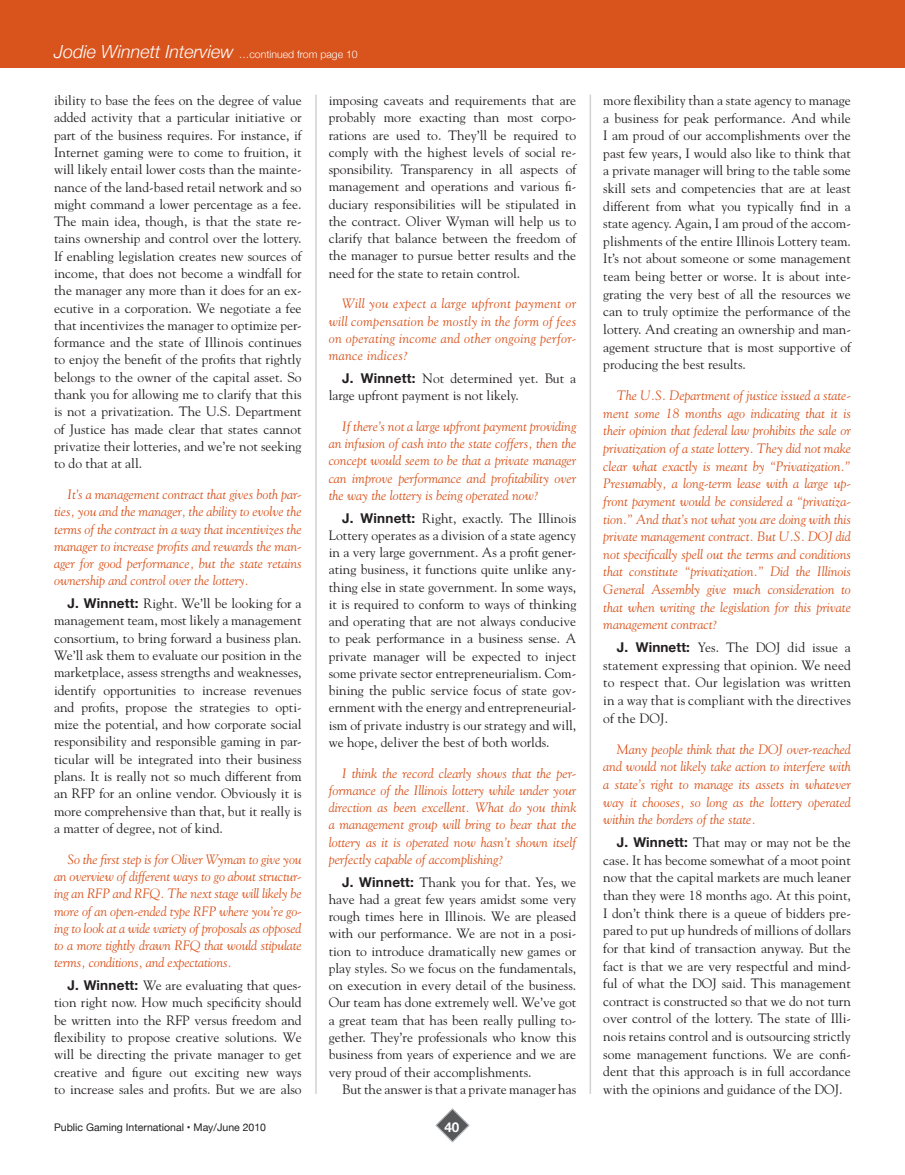
<style>
.page{position:relative;width:905px;height:1175px;background:#fff}
.page>*{position:absolute;margin:0;border:0;box-sizing:border-box;transform-origin:0 0}
.t1{font:italic 300 18px "Helvetica Neue";color:#fff}
.t2{font:13.5px/17.2px "Goudy";color:#231f20;text-align:justify}
.t3{font:italic 13.5px/17.2px "Goudy";color:#d9531c;text-align:justify}
.t4{font:700 13.5px "Helvetica Neue";color:#fff}
.t5{font:10.5px "Helvetica Neue";color:#231f20}
.s1{font-style:normal;font-size:10.5px}
.s2{font-family:"Helvetica Neue";font-weight:700}
</style>
<div class="page">
<svg style="left:435px;top:1108px;width:35px;height:34px"></svg>
<div style="left:0;top:0;width:904px;height:68px;background:#d9531c"></div>
<hr style="left:315px;top:94px;width:2px;height:1000px;background:#d1d2d4">
<hr style="left:589px;top:94px;width:2px;height:1000px;background:#d1d2d4">
<h1 class="t1" style="left:54px;top:37px;width:305px">Jodie Winnett Interview <span class="s1">…continued from page 10</span></h1>
<p class="t2" style="left:54px;top:91px;width:249px">ibility to base the fees on the degree of value added activity that a particular initiative or part of the business requires. For instance, if Internet gaming were to come to fruition, it will likely entail lower costs than the mainte&shy;nance of the land-based retail network and so might command a lower percentage as a fee.<br>The main idea, though, is that the state re&shy;tains ownership and control over the lottery.<br>If enabling legislation creates new sources of income, that does not become a windfall for the manager any more than it does for an ex&shy;ecutive in a corporation. We negotiate a fee that incentivizes the manager to optimize per&shy;formance and the state of Illinois continues to enjoy the benefit of the profits that rightly belongs to the owner of the capital asset. So thank you for allowing me to clarify that this is not a privatization. The U.S. Department of Justice has made clear that states cannot privatize their lotteries, and we’re not seeking to do that at all.</p>
<p class="t3" style="left:54px;top:485px;width:249px;text-indent:14px">It’s a management contract that gives both par&shy;ties, you and the manager, the ability to evolve the terms of the contract in a way that incentivizes the manager to increase profits and rewards the man&shy;ager for good performance, but the state retains ownership and control over the lottery.</p>
<p class="t2" style="left:54px;top:594px;width:249px;text-indent:14px"><span class="s2">J. Winnett:</span> Right. We’ll be looking for a management team, most likely a management consortium, to bring forward a business plan.<br>We’ll ask them to evaluate our position in the marketplace, assess strengths and weaknesses, identify opportunities to increase revenues and profits, propose the strategies to opti&shy;mize the potential, and how corporate social responsibility and responsible gaming in par&shy;ticular will be integrated into their business plans. It is really not so much different from an RFP for an online vendor. Obviously it is more comprehensive than that, but it really is a matter of degree, not of kind.</p>
<p class="t3" style="left:54px;top:850px;width:249px;text-indent:14px">So the first step is for Oliver Wyman to give you an overview of different ways to go about structur&shy;ing an RFP and RFQ. The next stage will likely be more of an open-ended type RFP where you’re go&shy;ing to look at a wide variety of proposals as opposed to a more tightly drawn RFQ that would stipulate terms, conditions, and expectations.</p>
<p class="t2" style="left:54px;top:976px;width:249px;text-indent:14px"><span class="s2">J. Winnett:</span> We are evaluating that ques&shy;tion right now. How much specificity should be written into the RFP versus freedom and flexibility to propose creative solutions. We will be directing the private manager to get creative and figure out exciting new ways to increase sales and profits. But we are also</p>
<p class="t2" style="left:328px;top:91px;width:249px">imposing caveats and requirements that are probably more exacting than most corpo&shy;rations are used to. They’ll be required to comply with the highest levels of social re&shy;sponsibility. Transparency in all aspects of management and operations and various fi&shy;duciary responsibilities will be stipulated in the contract. Oliver Wyman will help us to clarify that balance between the freedom of the manager to pursue better results and the need for the state to retain control.</p>
<p class="t3" style="left:328px;top:295px;width:249px;text-indent:14px">Will you expect a large upfront payment or will compensation be mostly in the form of fees on operating income and other ongoing perfor&shy;mance indices?</p>
<p class="t2" style="left:328px;top:369px;width:249px;text-indent:14px"><span class="s2">J. Winnett:</span> Not determined yet. But a large upfront payment is not likely.</p>
<p class="t3" style="left:328px;top:417px;width:249px;text-indent:14px">If there’s not a large upfront payment providing an infusion of cash into the state coffers, then the concept would seem to be that a private manager can improve performance and profitability over the way the lottery is being operated now?</p>
<p class="t2" style="left:328px;top:509px;width:249px;text-indent:14px"><span class="s2">J. Winnett:</span> Right, exactly. The Illinois Lottery operates as a division of a state agency in a very large government. As a profit gener&shy;ating business, it functions quite unlike any&shy;thing else in state government. In some ways, it is required to conform to ways of thinking and operating that are not always conducive to peak performance in a business sense. A private manager will be expected to inject some private sector entrepreneurialism. Com&shy;bining the public service focus of state gov&shy;ernment with the energy and entrepreneurial&shy;ism of private industry is our strategy and will, we hope, deliver the best of both worlds.</p>
<p class="t3" style="left:328px;top:764px;width:249px;text-indent:14px">I think the record clearly shows that the per&shy;formance of the Illinois lottery while under your direction as been excellent. What do you think a management group will bring to bear that the lottery as it is operated now hasn’t shown itself perfectly capable of accomplishing?</p>
<p class="t2" style="left:328px;top:873px;width:249px;text-indent:14px"><span class="s2">J. Winnett:</span> Thank you for that. Yes, we have had a great few years amidst some very rough times here in Illinois. We are pleased with our performance. We are not in a posi&shy;tion to introduce dramatically new games or play styles. So we focus on the fundamentals, on execution in every detail of the business.<br>Our team has done extremely well. We’ve got a great team that has been really pulling to&shy;gether. They’re professionals who know this business from years of experience and we are very proud of their accomplishments.</p>
<p class="t2" style="left:342px;top:1080px;width:235px">But the answer is that a private manager has</p>
<p class="t5" style="left:54px;top:1119px;width:213px">Public Gaming International • May/June 2010</p>
<p class="t4" style="left:444px;top:1116px;width:17px">40</p>
<p class="t2" style="left:603px;top:91px;width:249px">more flexibility than a state agency to manage a business for peak performance. And while I am proud of our accomplishments over the past few years, I would also like to think that a private manager will bring to the table some skill sets and competencies that are at least different from what you typically find in a state agency. Again, I am proud of the accom&shy;plishments of the entire Illinois Lottery team.<br>It’s not about someone or some management team being better or worse. It is about inte&shy;grating the very best of all the resources we can to truly optimize the performance of the lottery. And creating an ownership and man&shy;agement structure that is most supportive of producing the best results.</p>
<p class="t3" style="left:603px;top:386px;width:249px;text-indent:14px">The U.S. Department of justice issued a state&shy;ment some 18 months ago indicating that it is their opinion that federal law prohibits the sale or privatization of a state lottery. They did not make clear what exactly is meant by “Privatization.” Presumably, a long-term lease with a large up&shy;front payment would be considered a “privatiza&shy;tion.” And that’s not what you are doing with this private management contract. But U.S. DOJ did not specifically spell out the terms and conditions that constitute “privatization.” Did the Illinois General Assembly give much consideration to that when writing the legislation for this private management contract?</p>
<p class="t2" style="left:603px;top:638px;width:249px;text-indent:14px"><span class="s2">J. Winnett:</span> Yes. The DOJ did issue a statement expressing that opinion. We need to respect that. Our legislation was written in a way that is compliant with the directives of the DOJ.</p>
<p class="t3" style="left:603px;top:740px;width:249px;text-indent:14px">Many people think that the DOJ over-reached and would not likely take action to interfere with a state’s right to manage its assets in whatever way it chooses, so long as the lottery operated within the borders of the state.</p>
<p class="t2" style="left:603px;top:833px;width:249px;text-indent:14px"><span class="s2">J. Winnett:</span> That may or may not be the case. It has become somewhat of a moot point now that the capital markets are much leaner than they were 18 months ago. At this point, I don’t think there is a queue of bidders pre&shy;pared to put up hundreds of millions of dollars for that kind of transaction anyway. But the fact is that we are very respectful and mind&shy;ful of what the DOJ said. This management contract is constructed so that we do not turn over control of the lottery. The state of Illi&shy;nois retains control and is outsourcing strictly some management functions. We are confi&shy;dent that this approach is in full accordance with the opinions and guidance of the DOJ.</p>
</div>
